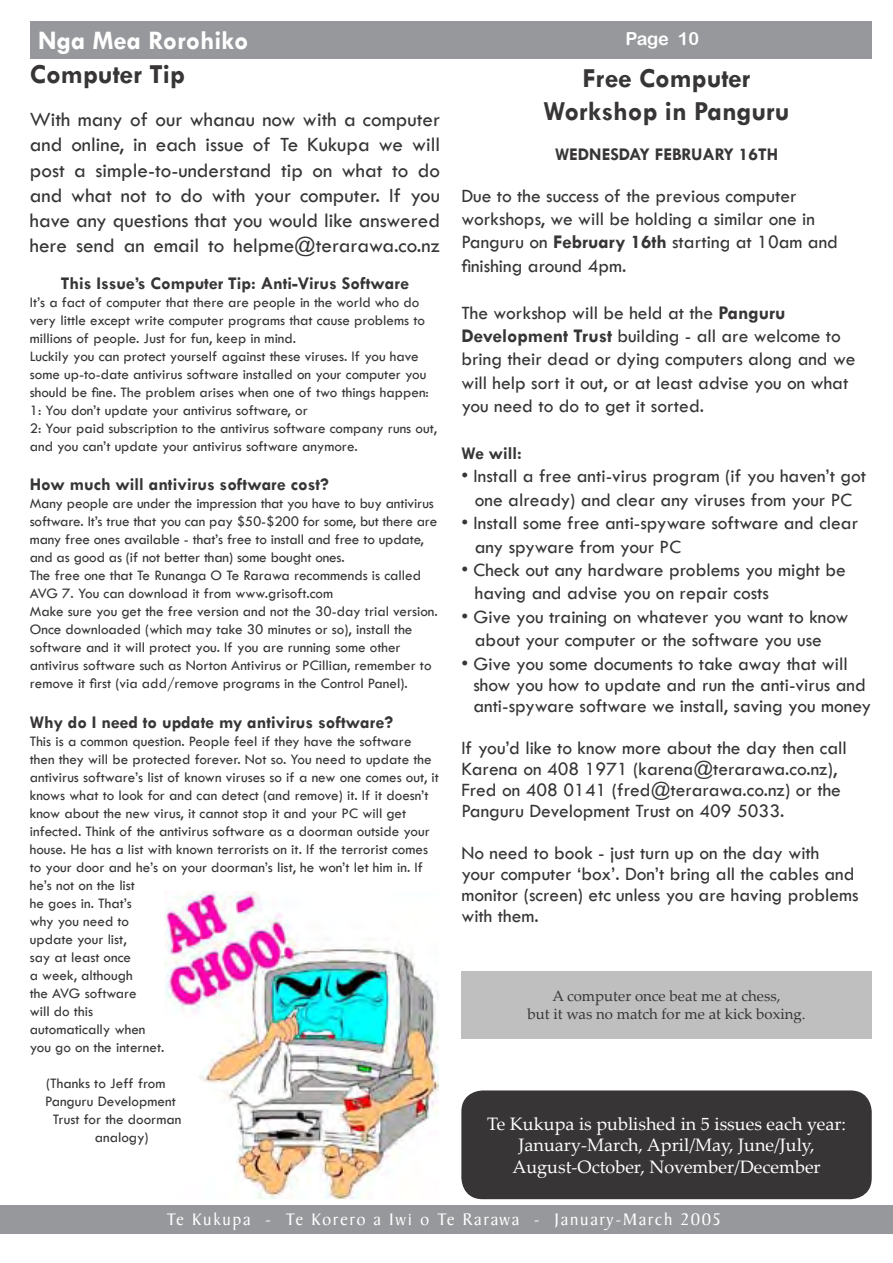
<style>
.page{position:relative;width:893px;height:1263px;background:#fff}
.page>*{position:absolute;margin:0;border:0;box-sizing:border-box;transform-origin:0 0}
.t1{font:700 27.75px/33.3px "Tw Cen";color:#373535;text-align:center}
.t2{font:700 27px "Tw Cen";color:#fff}
.t3{font:21px/25.2px "Tw Cen";color:#373535;text-align:justify}
.t4{font:19.5px/23.4px "Tw Cen";color:#373535}
.t5{font:700 18px "Tw Cen";color:#373535}
.t6{font:18px/21.6px "Palatino Linotype";color:#fff;text-align:center}
.t7{font:18px "Baker Signet";letter-spacing:.1em;color:#fff}
.t8{font:18px "Arial Rounded MT Bold";letter-spacing:-.02em;color:#fff}
.t9{font:15px/18px "Tw Cen";color:#373535}
.t10{font:15px/18px "Palatino Linotype";color:#373535;text-align:center}
.s1{font-weight:700}
</style>
<div class="page">
<div style="left:0;top:1205px;width:893px;height:28px;background:#96989b"></div>
<div style="left:30px;top:21px;width:842px;height:37px;background:#96989b"></div>
<img style="left:165px;top:891px;width:273px;height:308px">
<div style="left:461px;top:1090px;width:411px;height:109px;background:#373535"></div>
<div style="left:461px;top:971px;width:411px;height:68px;background:#bfbfbf"></div>
<h2 class="t2" style="left:38px;top:24px;width:212px">Nga Mea Rorohiko</h2>
<p class="t8" style="left:625px;top:28px;width:75px">Page 10</p>
<h1 class="t1" style="left:30px;top:57px;width:157px">Computer Tip</h1>
<p class="t3" style="left:30px;top:107px;width:412px">With many of our whanau now with a computer and online, in each issue of Te Kukupa we will post a simple-to-understand tip on what to do and what not to do with your computer. If you have any questions that you would like answered here send an email to helpme@terarawa.co.nz</p>
<p class="t5" style="left:61px;top:272px;width:350px">This Issue’s Computer Tip: Anti-Virus Software</p>
<p class="t9" style="left:30px;top:293px;width:409px">It’s a fact of computer that there are people in the world who do very little except write computer programs that cause problems to millions of people. Just for fun, keep in mind.<br>Luckily you can protect yourself against these viruses. If you have some up-to-date antivirus software installed on your computer you should be fine. The problem arises when one of two things happen:<br>1: You don’t update your antivirus software, or<br>2: Your paid subscription to the antivirus software company runs out, and you can’t update your antivirus software anymore.</p>
<p class="t5" style="left:30px;top:474px;width:301px">How much will antivirus software cost?</p>
<p class="t9" style="left:30px;top:495px;width:410px">Many people are under the impression that you have to buy antivirus software. It’s true that you can pay $50-$200 for some, but there are many free ones available - that’s free to install and free to update, and as good as (if not better than) some bought ones.<br>The free one that Te Runanga O Te Rarawa recommends is called AVG 7. You can download it from www.grisoft.com<br>Make sure you get the free version and not the 30-day trial version.<br>Once downloaded (which may take 30 minutes or so), install the software and it will protect you. If you are running some other antivirus software such as Norton Antivirus or PCillian, remember to remove it first (via add/remove programs in the Control Panel).</p>
<p class="t5" style="left:30px;top:711px;width:365px">Why do I need to update my antivirus software?</p>
<p class="t9" style="left:30px;top:732px;width:411px">This is a common question. People feel if they have the software then they will be protected forever. Not so. You need to update the antivirus software’s list of known viruses so if a new one comes out, it knows what to look for and can detect (and remove) it. If it doesn’t know about the new virus, it cannot stop it and your PC will get infected. Think of the antivirus software as a doorman outside your house. He has a list with known terrorists on it. If the terrorist comes to your door and he’s on your doorman’s list, he won’t let him in. If he’s not on the list<br>he goes in. That’s<br>why you need to<br>update your list,<br>say at least once<br>a week, although<br>the AVG software<br>will do this<br>automatically when<br>you go on the internet.</p>
<p class="t9" style="left:46px;top:1074px;width:121px">(Thanks to Jeff from</p>
<p class="t9" style="left:45px;top:1092px;width:132px">Panguru Development</p>
<p class="t9" style="left:53px;top:1110px;width:130px">Trust for the doorman</p>
<p class="t9" style="left:95px;top:1128px;width:55px">analogy)</p>
<h1 class="t1" style="left:543px;top:61px;width:248px">Free Computer<br>Workshop in Panguru</h1>
<p class="t5" style="left:555px;top:144px;width:225px">WEDNESDAY FEBRUARY 16TH</p>
<h3 class="t4" style="left:461px;top:184px;width:378px">Due to the success of the previous computer workshops, we will be holding a similar one in Panguru on <span class="s1">February 16th</span> starting at 10am and finishing around 4pm.</h3>
<h3 class="t4" style="left:461px;top:301px;width:396px">The workshop will be held at the <span class="s1">Panguru Development Trust</span> building - all are welcome to bring their dead or dying computers along and we will help sort it out, or at least advise you on what you need to do to get it sorted.</h3>
<p class="t5" style="left:461px;top:442px;width:62px">We will:</p>
<h3 class="t4" style="left:461px;top:464px;width:406px;text-align:center">• Install a free anti-virus program (if you haven’t got one already) and clear any viruses from your PC</h3>
<h3 class="t4" style="left:475px;top:511px;width:385px;text-indent:-13px">• Install some free anti-spyware software and clear any spyware from your PC</h3>
<h3 class="t4" style="left:475px;top:558px;width:373px;text-indent:-13px">• Check out any hardware problems you might be having and advise you on repair costs</h3>
<h3 class="t4" style="left:475px;top:605px;width:375px;text-indent:-13px">• Give you training on whatever you want to know about your computer or the software you use</h3>
<h3 class="t4" style="left:473px;top:653px;width:399px;line-height:21px;text-indent:-12px">• Give you some documents to take away that will show you how to update and run the anti-virus and anti-spyware software we install, saving you money</h3>
<h3 class="t4" style="left:461px;top:737px;width:387px;line-height:21px">If you’d like to know more about the day then call Karena on 408 1971 (karena@terarawa.co.nz), Fred on 408 0141 (fred@terarawa.co.nz) or the Panguru Development Trust on 409 5033.</h3>
<h3 class="t4" style="left:461px;top:842px;width:399px;line-height:21px">No need to book - just turn up on the day with<br>your computer ‘box’. Don’t bring all the cables and monitor (screen) etc unless you are having problems with them.</h3>
<p class="t10" style="left:527px;top:987px;width:280px">A computer once beat me at chess,<br>but it was no match for me at kick boxing.</p>
<p class="t6" style="left:487px;top:1112px;width:361px">Te Kukupa is published in 5 issues each year:<br>January-March, April/May, June/July,<br>August-October, November/December</p>
<p class="t7" style="left:167px;top:1210px;width:555px">Te Kukupa - Te Korero a Iwi o Te Rarawa - January-March 2005</p>
</div>
